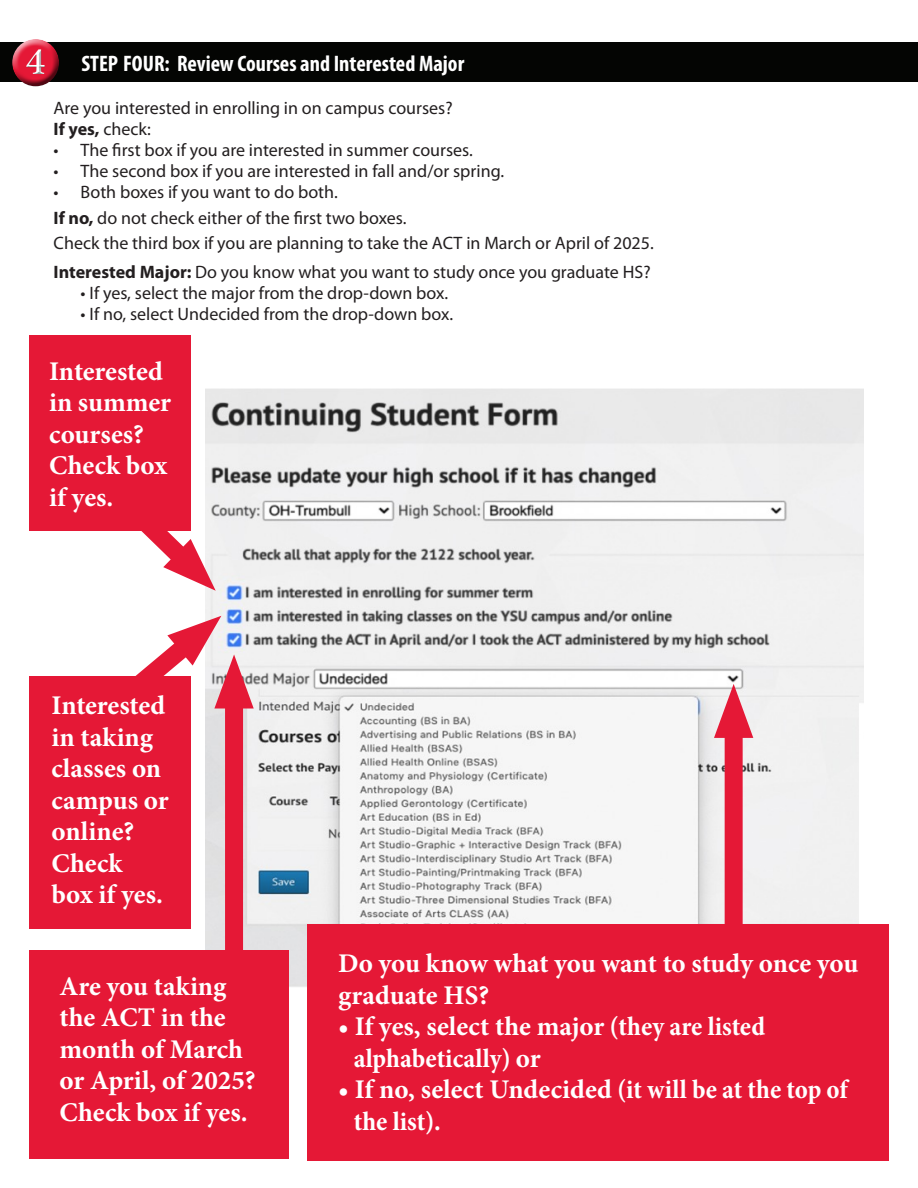
<style>
.page{position:relative;width:918px;height:1188px;background:#fff}
.page>*{position:absolute;margin:0;border:0;box-sizing:border-box;transform-origin:0 0}
.t1{font:700 27px/31.5px "Minion Pro";color:#fff}
.t2{font:700 condensed 27px "Minion Pro";color:#fff}
.t3{font:700 condensed 22.5px "Myriad Pro";color:#fff}
.t4{font:18px "Myriad Pro";color:#231f20}
.t5{font:700 18px "Myriad Pro";color:#231f20}
.s1{font-family:"Minion Pro";font-stretch:normal;font-size:39.3px}
.s2{font-weight:400}
.s3{font-weight:700}
.s4{font-stretch:condensed}
.s5{font-stretch:normal}
</style>
<div class="page">
<div style="left:0;top:42px;width:918px;height:40px;background:#040503"></div>
<div style="left:11px;top:38px;width:50px;height:37px;background:#fff;opacity:.75"></div>
<div style="left:11px;top:46px;width:50px;height:43px;background:#231f20;opacity:.75"></div>
<div style="left:18px;top:42px;width:35px;height:35px;background:#fff;opacity:.75"></div>
<div style="left:18px;top:45px;width:35px;height:37px;background:#231f20;opacity:.75"></div>
<img style="left:206px;top:389px;width:658px;height:599px">
<div style="left:29px;top:335px;width:162px;height:196px;background:#e51836"></div>
<svg style="left:141px;top:491px;width:77px;height:103px"></svg>
<div style="left:29px;top:676px;width:162px;height:253px;background:#e51836"></div>
<div style="left:29px;top:950px;width:259px;height:209px;background:#e51836"></div>
<div style="left:225px;top:687px;width:18px;height:291px;background:#e51836"></div>
<svg style="left:135px;top:611px;width:119px;height:110px"></svg>
<div style="left:308px;top:924px;width:581px;height:236px;background:#e51836"></div>
<div style="left:725px;top:716px;width:18px;height:247px;background:#e51836"></div>
<svg style="left:714px;top:684px;width:39px;height:54px"></svg>
<p class="t3" style="left:26px;top:49px;width:440px"><span class="s1">4</span> STEP FOUR: Review Courses and Interested Major</p>
<p class="t4" style="left:54px;top:97px;width:401px">Are you interested in enrolling in on campus courses?</p>
<p class="t5" style="left:54px;top:117px;width:99px">If yes, <span class="s2">check:</span></p>
<p class="t4" style="left:54px;top:139px;width:421px">• The first box if you are interested in summer courses.</p>
<p class="t4" style="left:54px;top:160px;width:452px">• The second box if you are interested in fall and/or spring.</p>
<p class="t4" style="left:54px;top:181px;width:286px">• Both boxes if you want to do both.</p>
<p class="t4" style="left:54px;top:206px;width:354px"><span class="s3">If no,</span> do not check either of the first two boxes.</p>
<p class="t4" style="left:54px;top:232px;width:602px">Check the third box if you are planning to take the ACT in March or April of 2025.</p>
<p class="t4" style="left:54px;top:260px;width:599px"><span class="s3">Interested Major:</span> Do you know what you want to study once you graduate HS?</p>
<p class="t4" style="left:81px;top:282px;width:369px">• If yes, select the major from the drop-down box.</p>
<p class="t4" style="left:81px;top:303px;width:374px">• If no, select Undecided from the drop-down box.</p>
<p class="t1" style="left:49px;top:355px;width:123px">Interested in summer courses?</p>
<p class="t1" style="left:49px;top:450px;width:119px">Check box if yes.</p>
<p class="t1" style="left:52px;top:690px;width:119px">Interested in taking classes on campus or online?</p>
<p class="t1" style="left:52px;top:847px;width:113px">Check box if yes.</p>
<p class="t1" style="left:60px;top:970px;width:198px">Are you taking the ACT in the month of March or April, of 2025?<br>Check box if yes.</p>
<p class="t1" style="left:338px;top:948px;width:522px">Do you know what you want to study once you graduate HS?</p>
<p class="t1" style="left:338px;top:1011px;width:429px">• If yes, select the major <span class="s4">(they are listed</span></p>
<p class="t2" style="left:354px;top:1040px;width:188px">alphabetically) <span class="s5">or</span></p>
<p class="t1" style="left:338px;top:1074px;width:511px">• If no, select Undecided <span class="s4">(it will be at the top of</span></p>
<p class="t2" style="left:354px;top:1103px;width:89px">the list).</p>
</div>
